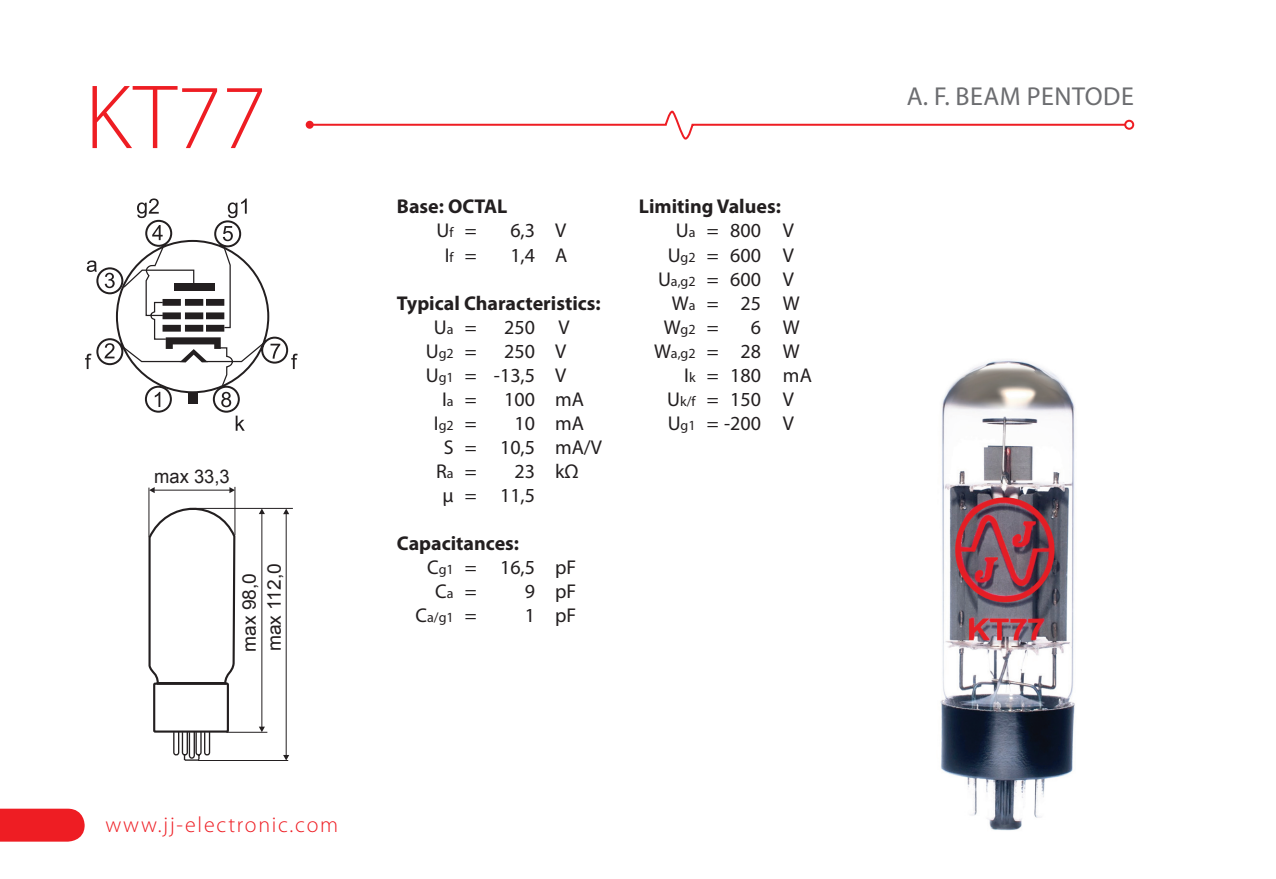
<style>
.page{position:relative;width:1276px;height:879px;background:#fff}
.page>*{position:absolute;margin:0;border:0;box-sizing:border-box;transform-origin:0 0}
.t1{font:300 92px "Myriad Pro";color:#ee1d23}
.t2{font:26px "Myriad Pro";letter-spacing:.02em;color:#6c6d70}
.t3{font:300 22px "Myriad Pro";letter-spacing:.08em;color:#ee1d23}
.t4{font:20px/24px "Myriad Pro";color:#231f20}
.t5{font:700 20px/24px "Myriad Pro";color:#231f20;text-align:center}
.t6{font:18.8px "Arial";color:#231f20}
.t7{font:14px "Myriad Pro";color:#231f20}
.s1{font-weight:400}
.s2{font-weight:400;font-size:14px}
.s3{font-size:14px}
.s4{font-size:20px}
</style>
<div class="page">
<svg style="left:0;top:808px;width:85px;height:33px;background:#ef2a30"></svg>
<svg style="left:308px;top:110px;width:819px;height:30px"></svg>
<div style="left:306px;top:121px;width:8px;height:8px;background:#ee1d23;border-radius:50%"></div>
<div style="left:1124px;top:120px;width:10px;height:10px;border:2px solid #ee1d23;border-radius:50%"></div>
<svg style="left:148px;top:499px;width:88px;height:262px"></svg>
<hr style="left:235px;top:487px;width:1px;height:48px;background:#231f20">
<hr style="left:149px;top:487px;width:1px;height:50px;background:#231f20">
<hr style="left:154px;top:490px;width:76px;height:1px;background:#231f20">
<svg style="left:149px;top:487px;width:6px;height:6px"></svg>
<svg style="left:229px;top:487px;width:6px;height:6px"></svg>
<hr style="left:190px;top:508px;width:103px;height:1px;background:#231f20">
<hr style="left:198px;top:760px;width:90px;height:1px;background:#231f20">
<hr style="left:226px;top:732px;width:41px;height:1px;background:#231f20">
<hr style="left:261px;top:513px;width:1px;height:214px;background:#231f20">
<svg style="left:259px;top:726px;width:6px;height:6px"></svg>
<svg style="left:259px;top:508px;width:6px;height:6px"></svg>
<hr style="left:286px;top:514px;width:1px;height:241px;background:#231f20">
<svg style="left:283px;top:508px;width:6px;height:6px"></svg>
<svg style="left:283px;top:755px;width:6px;height:5px"></svg>
<div style="left:145px;top:386px;width:27px;height:27px;border:2px solid #231f20;border-radius:50%"></div>
<svg style="left:236px;top:416px;width:9px;height:15px"></svg>
<div style="left:213px;top:386px;width:27px;height:27px;border:2px solid #231f20;border-radius:50%"></div>
<svg style="left:85px;top:198px;width:213px;height:209px"></svg>
<img style="left:940px;top:359px;width:135px;height:472px">
<h1 class="t1" style="left:85px;top:67px;width:183px">KT77</h1>
<h2 class="t2" style="left:906px;top:82px;width:229px">a. f. beam pentode</h2>
<p class="t6" style="left:154px;top:464px;width:77px">max 33,3</p>
<p class="t6" style="left:237px;top:652px;width:80px;rotate:-90deg">max 98,0</p>
<p class="t6" style="left:262px;top:651px;width:90px;rotate:-90deg">max 112,0</p>
<p class="t5" style="left:397px;top:195px;width:112px">Base: OCTAL<br><span class="s1">U</span><span class="s2">f</span> <span class="s1">=</span></p>
<p class="t4" style="left:510px;top:219px;width:57px">6,3 V</p>
<p class="t4" style="left:445px;top:243px;width:33px">I<span class="s3">f</span> =</p>
<p class="t4" style="left:510px;top:243px;width:43px">1,4 A</p>
<p class="t5" style="left:434px;top:291px;width:168px;text-align:left;text-indent:-37px">Typical Characteristics:<br><span class="s1">U</span><span class="s2">a</span> <span class="s1">=</span></p>
<p class="t4" style="left:504px;top:315px;width:67px">250 V</p>
<p class="t4" style="left:426px;top:339px;width:52px">U<span class="s3">g2</span> =</p>
<p class="t4" style="left:504px;top:339px;width:63px">250 V</p>
<p class="t4" style="left:426px;top:363px;width:142px">U<span class="s3">g1</span> = -13,5 V</p>
<p class="t4" style="left:442px;top:387px;width:36px">I<span class="s3">a</span> =</p>
<p class="t4" style="left:504px;top:387px;width:80px">100 mA</p>
<p class="t4" style="left:434px;top:411px;width:44px">I<span class="s3">g2</span> =</p>
<p class="t4" style="left:514px;top:411px;width:70px">10 mA</p>
<p class="t4" style="left:444px;top:435px;width:160px">S = 10,5 mA/V</p>
<p class="t4" style="left:436px;top:459px;width:42px">R<span class="s3">a</span> =</p>
<p class="t4" style="left:442px;top:459px;width:137px;text-indent:72px">23 kΩ µ = 11,5</p>
<p class="t5" style="left:397px;top:531px;width:124px">Capacitances:</p>
<p class="t4" style="left:427px;top:555px;width:148px">C<span class="s3">g1</span> = 16,5 pF</p>
<p class="t4" style="left:435px;top:579px;width:43px">C<span class="s3">a</span> =</p>
<p class="t4" style="left:525px;top:579px;width:50px">9 pF</p>
<p class="t7" style="left:415px;top:609px;width:63px"><span class="s4">C</span>a/g1 <span class="s4">=</span></p>
<p class="t4" style="left:525px;top:603px;width:50px">1 pF</p>
<p class="t5" style="left:639px;top:195px;width:143px">Limiting Values:</p>
<p class="t4" style="left:676px;top:219px;width:120px">U<span class="s3">a</span> = 800 V</p>
<p class="t4" style="left:667px;top:243px;width:128px">U<span class="s3">g2</span> = 600 V</p>
<p class="t4" style="left:658px;top:267px;width:138px">U<span class="s3">a,g2</span> = 600 V</p>
<p class="t4" style="left:672px;top:291px;width:129px">W<span class="s3">a</span> = 25 W</p>
<p class="t4" style="left:664px;top:315px;width:56px">W<span class="s3">g2</span> =</p>
<p class="t4" style="left:750px;top:315px;width:51px">6 W</p>
<p class="t4" style="left:654px;top:339px;width:147px">W<span class="s3">a,g2</span> = 28 W</p>
<p class="t4" style="left:684px;top:363px;width:128px">I<span class="s3">k</span> = 180 mA</p>
<p class="t4" style="left:667px;top:387px;width:128px">U<span class="s3">k/f</span> = 150 V</p>
<p class="t4" style="left:667px;top:411px;width:128px">U<span class="s3">g1</span> = -200 V</p>
<p class="t3" style="left:105px;top:812px;width:234px">www.jj-electronic.com</p>
</div>
